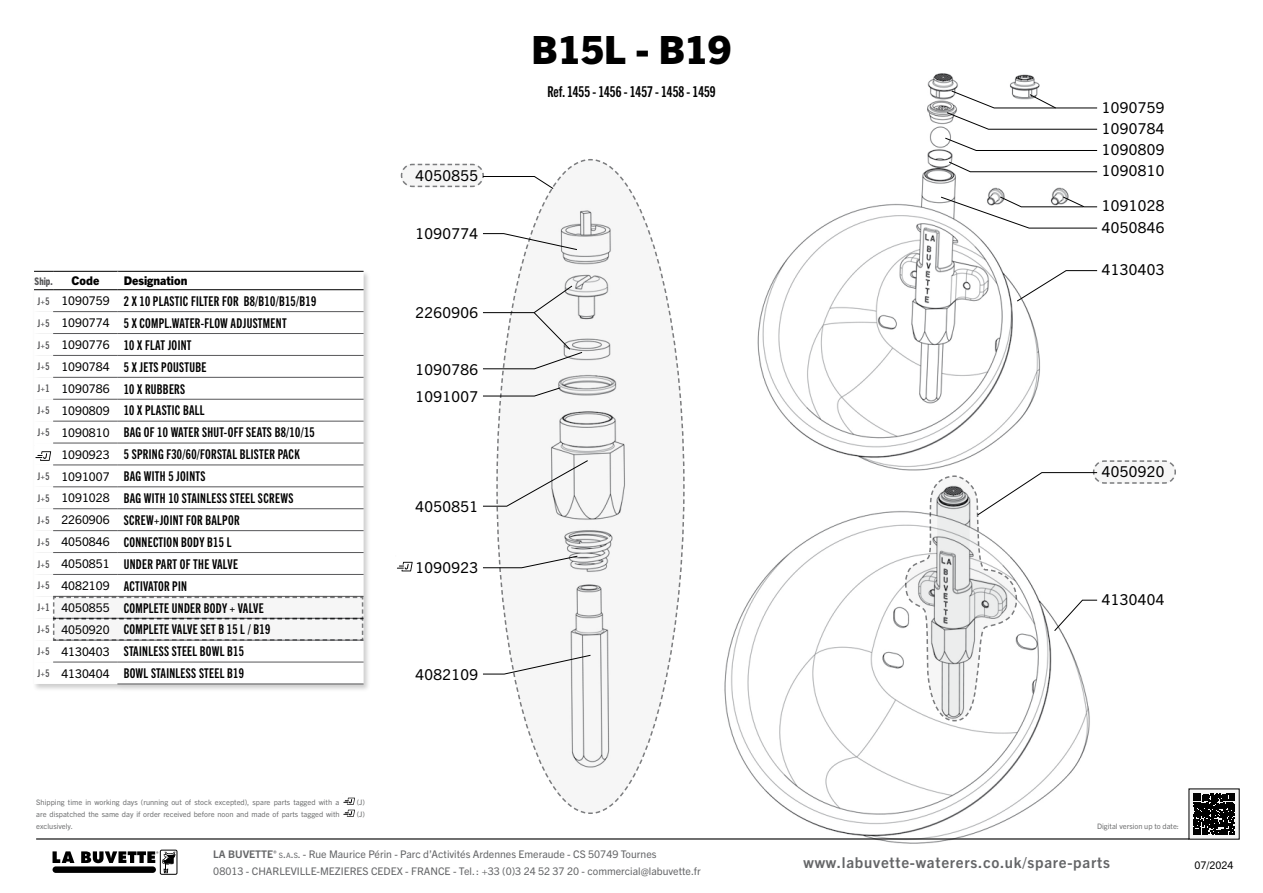
<style>
.page{position:relative;width:1263px;height:893px;background:#fff}
.page>*{position:absolute;margin:0;border:0;box-sizing:border-box;transform-origin:0 0}
.t1{font:800 39px "Trade Gothic Next LT Pro";color:#000}
.t2{font:15px/27.3px "Trade Gothic Next LT Pro";letter-spacing:.025em;color:#000}
.t3{font:700 15px "Trade Gothic Next LT Pro";letter-spacing:.05em;color:#646567}
.t4{font:15px "Trade Gothic Next LT Pro Bd Cm";color:#000}
.t5{font:13.5px/21.9px "Trade Gothic Next LT Pro Bd Cm";letter-spacing:.025em;color:#000}
.t6{font:12px/21.9px "Trade Gothic Next LT Pro";color:#000;text-align:right}
.t7{font:800 12px "Trade Gothic Next LT Pro";color:#000}
.t8{font:10.5px/16.5px "Trade Gothic Next LT Pro";color:#646567}
.t9{font:10.5px "Trade Gothic Next LT Pro";color:#000}
.t10{font:800 condensed 10.5px "Trade Gothic Next LT Pro";color:#58585a;scale:.9 1}
.t11{font:7.5px "Trade Gothic Next LT Pro";color:#707172}
.s1{font-family:"Trade Gothic Next LT Pro Bd Cm";font-size:10.5px;color:#58585a}
.s2{font-weight:700}
.s3{font-size:7.35px}
.s4{font-style:inherit}
</style>
<div class="page">
<hr style="left:36px;top:838px;width:1203px;height:1px;background:#000">
<img style="left:493px;top:73px;width:626px;height:771px">
<div style="left:32px;top:269px;width:339px;height:423px;background:#000;opacity:.2"></div>
<hr style="left:117px;top:684px;width:247px;height:1px;background:#58585a">
<svg style="left:397px;top:158px;width:288px;height:657px"></svg>
<svg style="left:945px;top:138px;width:152px;height:13px"></svg>
<svg style="left:1017px;top:270px;width:80px;height:32px"></svg>
<svg style="left:904px;top:460px;width:272px;height:262px"></svg>
<svg style="left:949px;top:162px;width:148px;height:10px"></svg>
<svg style="left:946px;top:91px;width:151px;height:39px"></svg>
<svg style="left:940px;top:196px;width:157px;height:32px"></svg>
<svg style="left:34px;top:271px;width:330px;height:413px"></svg>
<div style="left:160px;top:850px;width:17px;height:25px;border:1px solid #000"></div>
<svg style="left:53px;top:851px;width:122px;height:22px"></svg>
<svg style="left:343px;top:797px;width:12px;height:20px"></svg>
<div style="left:1189px;top:789px;width:50px;height:50px;background:#f6f6f6"></div>
<svg style="left:1193px;top:793px;width:42px;height:42px"></svg>
<p class="t10" style="left:35px;top:274px;width:22px">Ship.</p>
<p class="t7" style="left:72px;top:272px;width:29px">Code</p>
<p class="t7" style="left:124px;top:272px;width:65px">Designation</p>
<p class="t5" style="left:124px;top:289px;width:194px">2 X 10 PLASTIC FILTER FOR B8/B10/B15/B19<br>5 X COMPL.WATER-FLOW ADJUSTMENT<br>10 X FLAT JOINT<br>5 X JETS POUSTUBE<br>10 X RUBBERS<br>10 X PLASTIC BALL<br>BAG OF 10 WATER SHUT-OFF SEATS B8/10/15<br>5 SPRING F30/60/FORSTAL BLISTER PACK<br>BAG WITH 5 JOINTS<br>BAG WITH 10 STAINLESS STEEL SCREWS<br>SCREW+JOINT FOR BALPOR<br>CONNECTION BODY B15 L<br>UNDER PART OF THE VALVE<br>ACTIVATOR PIN<br>COMPLETE UNDER BODY + VALVE<br>COMPLETE VALVE SET B 15 L / B19<br>STAINLESS STEEL BOWL B15<br>BOWL STAINLESS STEEL B19</p>
<p class="t6" style="left:38px;top:289px;width:73px"><span class="s1">J+5</span> 1090759<br><span class="s1">J+5</span> 1090774<br><span class="s1">J+5</span> 1090776<br><span class="s1">J+5</span> 1090784<br><span class="s1">J+1</span> 1090786<br><span class="s1">J+5</span> 1090809<br><span class="s1">J+5</span> 1090810<br>1090923<br><span class="s1">J+5</span> 1091007<br><span class="s1">J+5</span> 1091028<br><span class="s1">J+5</span> 2260906<br><span class="s1">J+5</span> 4050846<br><span class="s1">J+5</span> 4050851<br><span class="s1">J+5</span> 4082109<br><span class="s1">J+1</span> 4050855<br><span class="s1">J+5</span> 4050920<br><span class="s1">J+5</span> 4130403<br><span class="s1">J+5</span> 4130404</p>
<p class="t11" style="left:36px;top:796px;width:304px">Shipping time in working days (running out of stock excepted), spare parts tagged with a</p>
<p class="t11" style="left:357px;top:796px;width:10px">(J)</p>
<p class="t11" style="left:36px;top:808px;width:305px">are dispatched the same day if order received before noon and made of parts tagged with</p>
<p class="t11" style="left:357px;top:808px;width:10px">(J)</p>
<p class="t11" style="left:36px;top:820px;width:38px">exclusively.</p>
<p class="t2" style="left:415px;top:161px;width:64px">4050855</p>
<p class="t2" style="left:415px;top:219px;width:64px">1090774</p>
<p class="t2" style="left:415px;top:298px;width:64px">2260906</p>
<p class="t2" style="left:415px;top:354px;width:64px">1090786<br>1091007</p>
<p class="t2" style="left:415px;top:492px;width:64px">4050851</p>
<p class="t2" style="left:415px;top:553px;width:64px">1090923</p>
<p class="t2" style="left:415px;top:660px;width:64px">4082109</p>
<h1 class="t1" style="left:532px;top:23px;width:201px">B15L - B19</h1>
<p class="t4" style="left:547px;top:81px;width:170px">Ref. 1455 - 1456 - 1457 - 1458 - 1459</p>
<p class="t2" style="left:1102px;top:92px;width:64px">1090759</p>
<p class="t2" style="left:1102px;top:114px;width:64px">1090784</p>
<p class="t2" style="left:1102px;top:138px;width:64px;line-height:21.3px">1090809<br>1090810</p>
<p class="t2" style="left:1102px;top:191px;width:64px">1091028</p>
<p class="t2" style="left:1102px;top:213px;width:64px">4050846</p>
<p class="t2" style="left:1102px;top:255px;width:64px">4130403</p>
<p class="t2" style="left:1102px;top:457px;width:64px">4050920</p>
<p class="t2" style="left:1102px;top:585px;width:64px">4130404</p>
<p class="t11" style="left:1097px;top:820px;width:83px">Digital version up to date:</p>
<p class="t8" style="left:213px;top:846px;width:489px"><span class="s2">LA BUVETTE</span><sup>®</sup> <span class="s3">S</span><span class="s4">.</span><span class="s3">A</span><span class="s4">.</span><span class="s3">S</span><span class="s4">.</span> - Rue Maurice Périn - Parc d’Activités Ardennes Emeraude - CS 50749 Tournes<br>08013 - CHARLEVILLE-MEZIERES CEDEX - FRANCE - Tel. : +33 (0)3 24 52 37 20 - commercial@labuvette.fr</p>
<p class="t3" style="left:803px;top:852px;width:308px">www.labuvette-waterers.co.uk/spare-parts</p>
<p class="t9" style="left:1194px;top:858px;width:41px">07/2024</p>
</div>
